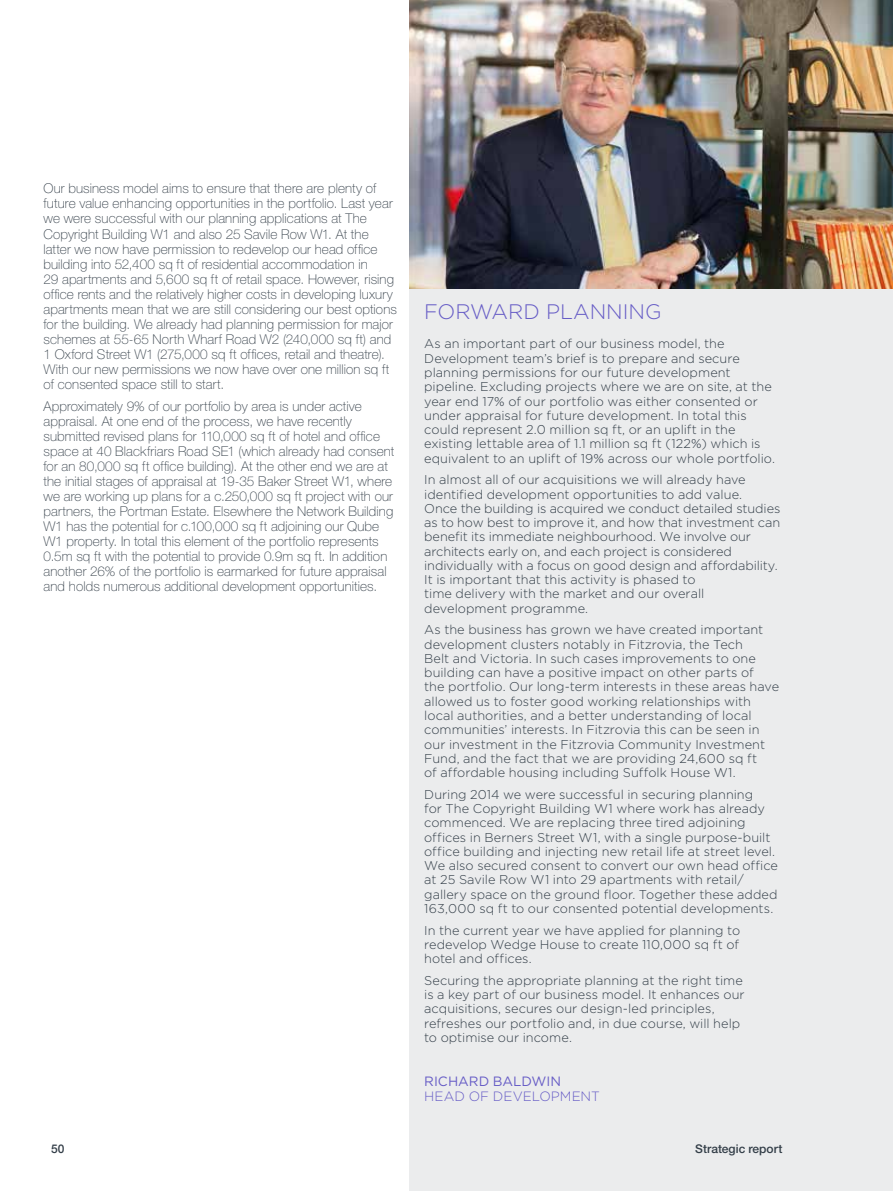
<style>
.page{position:relative;width:893px;height:1191px;background:#fff}
.page>*{position:absolute;margin:0;border:0;box-sizing:border-box;transform-origin:0 0}
.t1{font:300 21px "Gotham";color:#675dc6}
.t2{font:100 13.5px/15px "Helvetica Neue LT Std";letter-spacing:.01em;color:#333e48}
.t3{font:300 13.5px "Gotham";color:#675dc6}
.t4{font:13.5px "Gotham";color:#675dc6}
.t5{font:300 12.75px/14.2px "Gotham";color:#333e48}
.t6{font:500 12px "Helvetica Neue LT Std";color:#333e48}
</style>
<div class="page">
<div style="left:409px;top:0;width:484px;height:1191px;background:#ebeced"></div>
<img style="left:409px;top:0;width:484px;height:289px">
<p class="t2" style="left:44px;top:181px;width:355px">Our business model aims to ensure that there are plenty of future value enhancing opportunities in the portfolio. Last year we were successful with our planning applications at The Copyright Building W1 and also 25 Savile Row W1. At the latter we now have permission to redevelop our head office building into 52,400 sq ft of residential accommodation in<br>29 apartments and 5,600 sq ft of retail space. However, rising office rents and the relatively higher costs in developing luxury apartments mean that we are still considering our best options for the building. We already had planning permission for major schemes at 55-65 North Wharf Road W2 (240,000 sq ft) and 1 Oxford Street W1 (275,000 sq ft offices, retail and theatre).<br>With our new permissions we now have over one million sq ft of consented space still to start.</p>
<p class="t2" style="left:44px;top:399px;width:352px">Approximately 9% of our portfolio by area is under active appraisal. At one end of the process, we have recently submitted revised plans for 110,000 sq ft of hotel and office space at 40 Blackfriars Road SE1 (which already had consent for an 80,000 sq ft office building). At the other end we are at the initial stages of appraisal at 19-35 Baker Street W1, where we are working up plans for a c.250,000 sq ft project with our partners, the Portman Estate. Elsewhere the Network Building W1 has the potential for c.100,000 sq ft adjoining our Qube W1 property. In total this element of the portfolio represents 0.5m sq ft with the potential to provide 0.9m sq ft. In addition another 26% of the portfolio is earmarked for future appraisal and holds numerous additional development opportunities.</p>
<h1 class="t1" style="left:424px;top:300px;width:239px">FORWARD PLANNING</h1>
<p class="t5" style="left:424px;top:337px;width:352px">As an important part of our business model, the Development team’s brief is to prepare and secure planning permissions for our future development pipeline. Excluding projects where we are on site, at the year end 17% of our portfolio was either consented or under appraisal for future development. In total this could represent 2.0 million sq ft, or an uplift in the existing lettable area of 1.1 million sq ft (122%) which is equivalent to an uplift of 19% across our whole portfolio.</p>
<p class="t5" style="left:424px;top:472px;width:358px">In almost all of our acquisitions we will already have identified development opportunities to add value.<br>Once the building is acquired we conduct detailed studies as to how best to improve it, and how that investment can benefit its immediate neighbourhood. We involve our architects early on, and each project is considered individually with a focus on good design and affordability.<br>It is important that this activity is phased to<br>time delivery with the market and our overall development programme.</p>
<p class="t5" style="left:424px;top:622px;width:356px">As the business has grown we have created important development clusters notably in Fitzrovia, the Tech<br>Belt and Victoria. In such cases improvements to one building can have a positive impact on other parts of<br>the portfolio. Our long-term interests in these areas have allowed us to foster good working relationships with local authorities, and a better understanding of local communities’ interests. In Fitzrovia this can be seen in our investment in the Fitzrovia Community Investment Fund, and the fact that we are providing 24,600 sq ft<br>of affordable housing including Suffolk House W1.</p>
<p class="t5" style="left:424px;top:787px;width:355px">During 2014 we were successful in securing planning<br>for The Copyright Building W1 where work has already commenced. We are replacing three tired adjoining offices in Berners Street W1, with a single purpose-built office building and injecting new retail life at street level.<br>We also secured consent to convert our own head office at 25 Savile Row W1 into 29 apartments with retail/ gallery space on the ground floor. Together these added 163,000 sq ft to our consented potential developments.</p>
<p class="t5" style="left:424px;top:922px;width:317px;text-align:justify">In the current year we have applied for planning to redevelop Wedge House to create 110,000 sq ft of hotel and offices.</p>
<p class="t5" style="left:424px;top:973px;width:322px">Securing the appropriate planning at the right time is a key part of our business model. It enhances our acquisitions, secures our design-led principles, refreshes our portfolio and, in due course, will help to optimise our income.</p>
<p class="t4" style="left:424px;top:1073px;width:138px">RICHARD BALDWIN</p>
<p class="t3" style="left:424px;top:1088px;width:177px">HEAD OF DEVELOPMENT</p>
<p class="t6" style="left:51px;top:1141px;width:15px">50</p>
<p class="t6" style="left:695px;top:1141px;width:89px">Strategic report</p>
</div>
